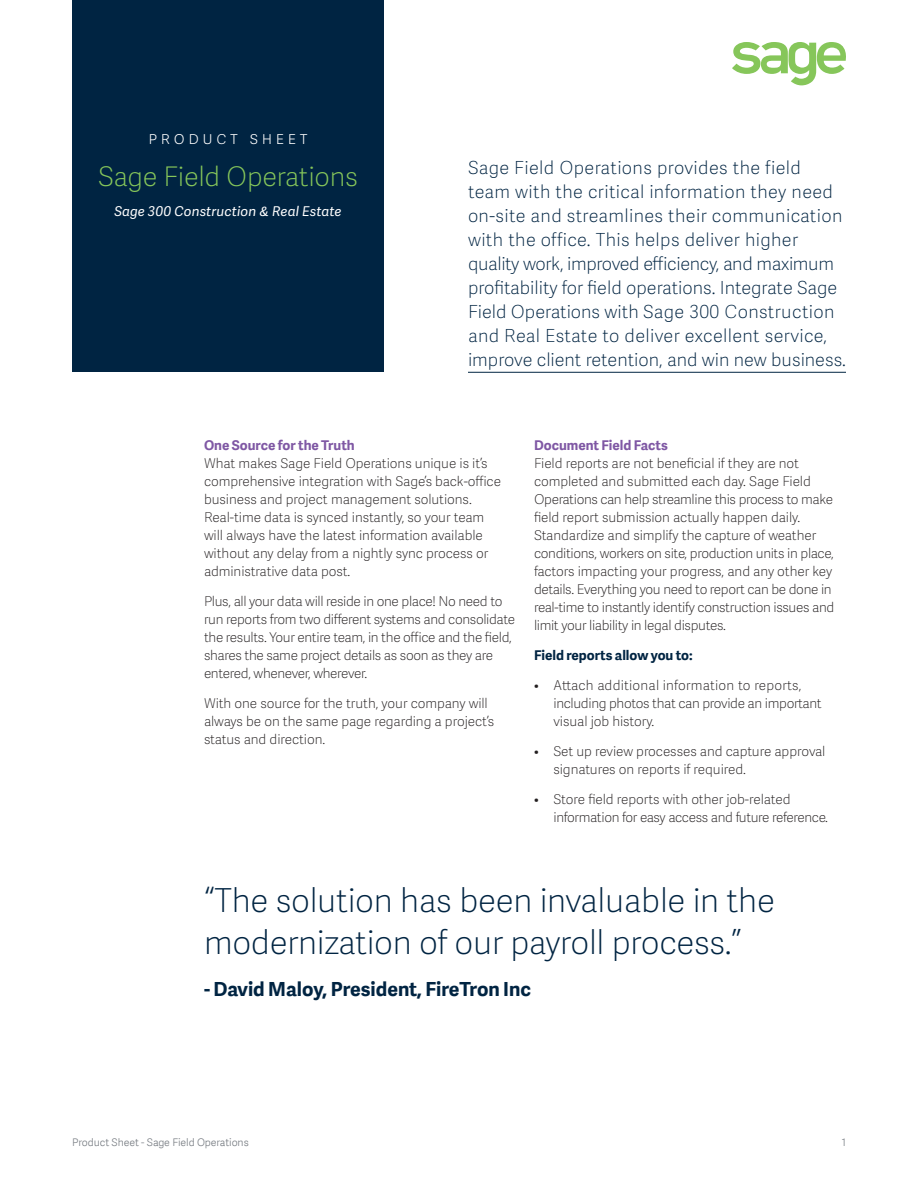
<style>
.page{position:relative;width:918px;height:1188px;background:#fff}
.page>*{position:absolute;margin:0;border:0;box-sizing:border-box;transform-origin:0 0}
.Pull_Quote_3{font:33px/42px "Adelle Sans SAGE Th";letter-spacing:-.01em;color:#002442}
.Boxed_Header__Short{font:27px "Adelle Sans SAGE Th";letter-spacing:-.01em;color:#86c65a}
.Body_Copy{font:700 19.5px "Adelle Sans SAGE";color:#002442}
.Intro_SubHead_2{font:18px/24px "Adelle Sans SAGE Th";letter-spacing:.02em;color:#002442}
.Boxed_Title___Short{font:18px "Adelle Sans SAGE Th";letter-spacing:.2em;color:#fff}
.Body_Copy-2{font:13.5px/18px "Adelle Sans SAGE Th";letter-spacing:-.01em;color:#231f20}
.Body_Bold_SubHead_2{font:700 13.5px "Adelle Sans SAGE";color:#7f58a4}
.Boxed_Descriptor___S{font:italic 13.5px "Adelle Sans SAGE";letter-spacing:.01em;color:#fff}
.Body_Copy-3{font:700 13.5px "Adelle Sans SAGE";color:#002442}
.t1{font:10.5px "Adelle Sans SAGE Lt";letter-spacing:-.005em;color:#787d83}
</style>
<div class="page">
<svg style="left:732px;top:42px;width:114px;height:43px"></svg>
<div style="left:72px;top:0;width:312px;height:372px;background:#002442"></div>
<hr style="left:468px;top:372px;width:378px;height:1px;background:#002442">
<p class="Boxed_Title___Short" style="left:148px;top:125px;width:161px">product sheet</p>
<p class="Boxed_Header__Short" style="left:98px;top:157px;width:261px">Sage Field Operations</p>
<p class="Boxed_Descriptor___S" style="left:114px;top:202px;width:229px">Sage 300 Construction &amp; Real Estate</p>
<p class="Intro_SubHead_2" style="left:468px;top:155px;width:380px">Sage Field Operations provides the field team with the critical information they need on-site and streamlines their communication with the office. This helps deliver higher quality work, improved efficiency, and maximum profitability for field operations. Integrate Sage Field Operations with Sage 300 Construction and Real Estate to deliver excellent service, improve client retention, and win new business.</p>
<p class="Body_Bold_SubHead_2" style="left:204px;top:435px;width:152px">One Source for the Truth</p>
<p class="Body_Copy-2" style="left:204px;top:454px;width:299px">What makes Sage Field Operations unique is it’s comprehensive integration with Sage’s back-office business and project management solutions.<br>Real-time data is synced instantly, so your team will always have the latest information available without any delay from a nightly sync process or administrative data post.</p>
<p class="Body_Copy-2" style="left:204px;top:592px;width:313px">Plus, all your data will reside in one place! No need to run reports from two different systems and consolidate the results. Your entire team, in the office and the field, shares the same project details as soon as they are entered, whenever, wherever.</p>
<p class="Body_Copy-2" style="left:204px;top:694px;width:292px">With one source for the truth, your company will always be on the same page regarding a project’s status and direction.</p>
<p class="Body_Bold_SubHead_2" style="left:534px;top:435px;width:135px">Document Field Facts</p>
<p class="Body_Copy-2" style="left:534px;top:454px;width:302px">Field reports are not beneficial if they are not completed and submitted each day. Sage Field Operations can help streamline this process to make field report submission actually happen daily.<br>Standardize and simplify the capture of weather conditions, workers on site, production units in place, factors impacting your progress, and any other key details. Everything you need to report can be done in real-time to instantly identify construction issues and limit your liability in legal disputes.</p>
<p class="Body_Copy-3" style="left:534px;top:645px;width:160px">Field reports allow you to:</p>
<p class="Body_Copy-2" style="left:553px;top:676px;width:270px;text-indent:-19px">• Attach additional information to reports, including photos that can provide an important visual job history.</p>
<p class="Body_Copy-2" style="left:553px;top:742px;width:273px;text-indent:-19px">• Set up review processes and capture approval signatures on reports if required.</p>
<p class="Body_Copy-2" style="left:553px;top:790px;width:276px;text-indent:-19px">• Store field reports with other job-related information for easy access and future reference.</p>
<p class="Pull_Quote_3" style="left:204px;top:878px;width:572px">“The solution has been invaluable in the modernization of our payroll process.”</p>
<p class="Body_Copy" style="left:204px;top:975px;width:329px">- David Maloy, President, FireTron Inc</p>
<p class="t1" style="left:72px;top:1135px;width:178px">Product Sheet - Sage Field Operations</p>
<p class="t1" style="left:842px;top:1135px;width:6px">1</p>
</div>
